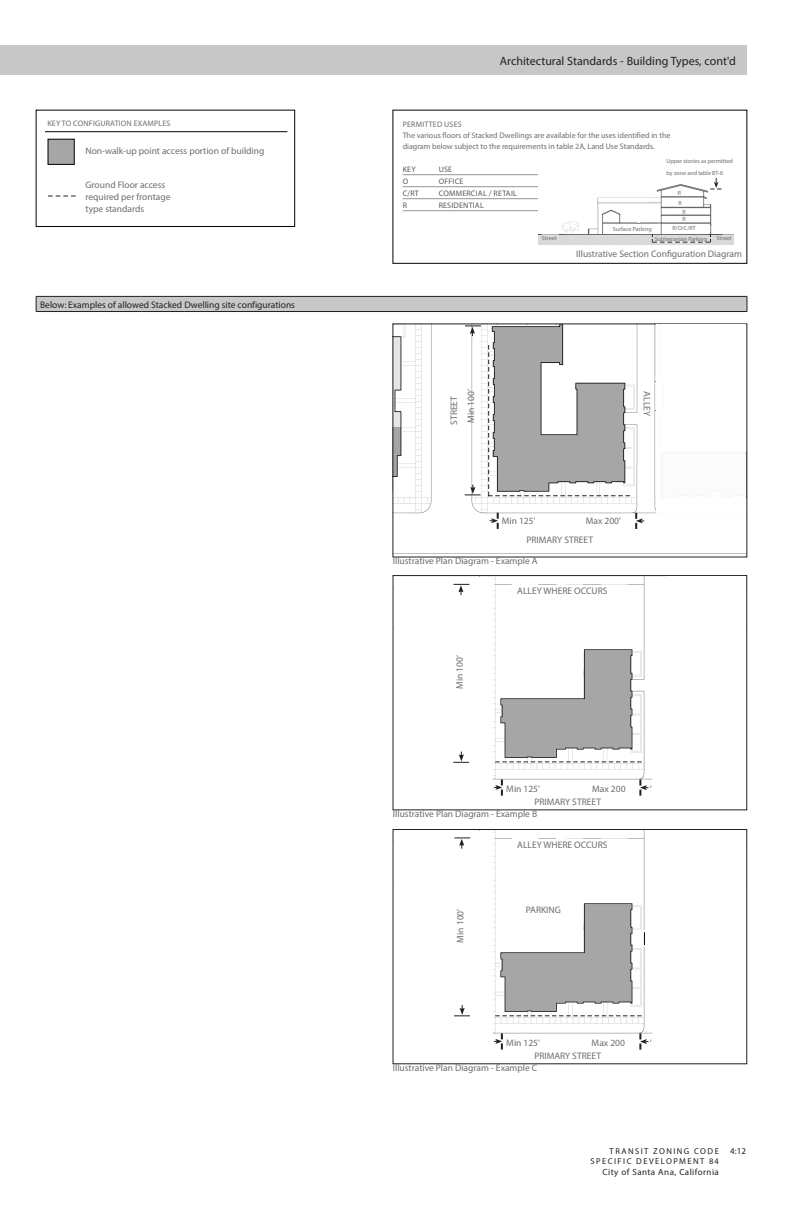
<style>
.page{position:relative;width:792px;height:1224px;background:#fff}
.page>*{position:absolute;margin:0;border:0;box-sizing:border-box;transform-origin:0 0}
.body_header{font:12px "Myriad Pro";color:#231f20}
.t1{font:9.5px/12px "Myriad Pro";color:#6c6d70}
.t2{font:9.5px "Myriad Pro";color:#231f20}
.t3{font:9px "Myriad Pro";letter-spacing:.05em;color:#231f20}
.t4{font:8.5px "Myriad Pro";letter-spacing:.17em;color:#231f20}
.t5{font:8px/11px "Myriad Pro";color:#6c6d70}
.Chart_Diagram_w_Rule{font:8px "Myriad Pro";letter-spacing:.025em;color:#59595c}
.t6{font:8px "Myriad Pro";letter-spacing:.02em;color:#6c6d70}
.Chart_Diagram_w_Rule-2{font:8px "Myriad Pro";letter-spacing:.025em;color:#57585a}
.t7{font:6px/12px "Myriad Pro";color:#6c6d70}
</style>
<div class="page">
<div style="left:0;top:45px;width:747px;height:30px;background:#c8c7c7"></div>
<div style="left:36px;top:110px;width:259px;height:117px;border:1px solid #040503"></div>
<div style="left:48px;top:139px;width:26px;height:26px;background:#a6a6a6;border:1px solid #000"></div>
<svg style="left:48px;top:196px;width:28px;height:1px"></svg>
<hr style="left:45px;top:132px;width:242px;height:1px;background:#050506">
<div style="left:36px;top:296px;width:711px;height:16px;background:#c7c8ca"></div>
<hr style="left:36px;top:296px;width:62px;height:1px;background:#231f20">
<svg style="left:36px;top:297px;width:1px;height:14px"></svg>
<hr style="left:98px;top:296px;width:44px;height:1px;background:#231f20">
<hr style="left:142px;top:296px;width:43px;height:1px;background:#231f20">
<hr style="left:185px;top:296px;width:562px;height:1px;background:#231f20">
<hr style="left:36px;top:311px;width:62px;height:1px;background:#231f20">
<hr style="left:98px;top:311px;width:44px;height:1px;background:#231f20">
<hr style="left:142px;top:311px;width:43px;height:1px;background:#231f20">
<hr style="left:185px;top:311px;width:562px;height:1px;background:#231f20">
<svg style="left:747px;top:297px;width:1px;height:14px"></svg>
<hr style="left:403px;top:175px;width:274px;height:1px;background:#939598">
<hr style="left:403px;top:187px;width:274px;height:1px;background:#939598">
<hr style="left:403px;top:199px;width:274px;height:1px;background:#939598">
<hr style="left:403px;top:211px;width:274px;height:1px;background:#939598">
<img style="left:539px;top:175px;width:194px;height:70px">
<svg style="left:710px;top:178px;width:11px;height:12px"></svg>
<svg style="left:652px;top:234px;width:59px;height:9px"></svg>
<img style="left:493px;top:577px;width:160px;height:212px">
<div style="left:393px;top:575px;width:354px;height:235px;border:1px solid #231f20"></div>
<div style="left:394px;top:577px;width:99px;height:218px;background:#fff"></div>
<div style="left:666px;top:576px;width:80px;height:232px;background:#fff"></div>
<svg style="left:494px;top:779px;width:9px;height:17px"></svg>
<svg style="left:639px;top:779px;width:9px;height:17px"></svg>
<svg style="left:495px;top:761px;width:147px;height:1px"></svg>
<img style="left:493px;top:831px;width:160px;height:211px">
<div style="left:393px;top:829px;width:354px;height:235px;border:1px solid #231f20"></div>
<div style="left:394px;top:831px;width:99px;height:218px;background:#fff"></div>
<div style="left:666px;top:830px;width:80px;height:232px;background:#fff"></div>
<svg style="left:494px;top:1033px;width:9px;height:17px"></svg>
<svg style="left:639px;top:1033px;width:9px;height:17px"></svg>
<svg style="left:495px;top:1015px;width:147px;height:1px"></svg>
<div style="left:633px;top:930px;width:11px;height:17px;background:#fff"></div>
<svg style="left:644px;top:932px;width:1px;height:13px"></svg>
<img style="left:395px;top:326px;width:350px;height:228px">
<div style="left:656px;top:324px;width:90px;height:207px;background:#fff"></div>
<svg style="left:490px;top:513px;width:9px;height:16px"></svg>
<svg style="left:635px;top:513px;width:9px;height:16px"></svg>
<svg style="left:488px;top:345px;width:142px;height:151px"></svg>
<svg style="left:465px;top:485px;width:16px;height:10px"></svg>
<svg style="left:465px;top:325px;width:16px;height:11px"></svg>
<svg style="left:453px;top:752px;width:16px;height:11px"></svg>
<svg style="left:454px;top:584px;width:15px;height:11px"></svg>
<svg style="left:454px;top:1005px;width:16px;height:11px"></svg>
<svg style="left:454px;top:837px;width:16px;height:12px"></svg>
<p class="t6" style="left:48px;top:118px;width:124px">KEY TO CONFIGURATION EXAMPLES</p>
<p class="t1" style="left:86px;top:145px;width:180px">Non-walk-up point access portion of building</p>
<p class="t1" style="left:86px;top:179px;width:87px">Ground Floor access required per frontage type standards</p>
<p class="t2" style="left:40px;top:298px;width:256px">Below: Examples of allowed Stacked Dwelling site configurations</p>
<p class="body_header" style="left:500px;top:54px;width:237px">Architectural Standards - Building Types, cont'd</p>
<p class="t6" style="left:403px;top:119px;width:60px">PERMITTED USES</p>
<p class="t5" style="left:403px;top:129px;width:269px">The various floors of Stacked Dwellings are available for the uses identified in the diagram below subject to the requirements in table 2A, Land Use Standards.</p>
<p class="Chart_Diagram_w_Rule-2" style="left:403px;top:164px;width:15px">KEY</p>
<p class="Chart_Diagram_w_Rule-2" style="left:439px;top:164px;width:15px">USE</p>
<p class="Chart_Diagram_w_Rule" style="left:403px;top:176px;width:7px">O</p>
<p class="Chart_Diagram_w_Rule" style="left:439px;top:176px;width:26px">OFFICE</p>
<p class="Chart_Diagram_w_Rule" style="left:403px;top:188px;width:18px">C/RT</p>
<p class="Chart_Diagram_w_Rule" style="left:439px;top:188px;width:80px">COMMERCIAL / RETAIL</p>
<p class="Chart_Diagram_w_Rule" style="left:403px;top:200px;width:6px">R</p>
<p class="Chart_Diagram_w_Rule" style="left:439px;top:200px;width:47px">RESIDENTIAL</p>
<p class="t7" style="left:667px;top:155px;width:68px">Upper stories as permitted by zone and table BT-6</p>
<p class="t7" style="left:678px;top:187px;width:5px">R</p>
<p class="t7" style="left:678px;top:196px;width:5px">R</p>
<p class="t7" style="left:682px;top:206px;width:5px">R</p>
<p class="t7" style="left:542px;top:231px;width:16px">Street</p>
<p class="t7" style="left:613px;top:223px;width:40px">Surface Parking</p>
<p class="t7" style="left:682px;top:213px;width:5px">R</p>
<p class="t7" style="left:672px;top:221px;width:25px">R/O/C/RT</p>
<p class="t7" style="left:655px;top:232px;width:54px">Subterranian Parking</p>
<p class="t7" style="left:717px;top:231px;width:16px">Street</p>
<p class="t1" style="left:576px;top:248px;width:167px">Illustrative Section Configuration Diagram</p>
<p class="t1" style="left:465px;top:423px;width:35px;rotate:-90deg">Min 100’</p>
<p class="t1" style="left:448px;top:425px;width:30px;rotate:-90deg">STREET</p>
<p class="t1" style="left:653px;top:391px;width:26px;rotate:90deg">ALLEY</p>
<p class="t1" style="left:502px;top:515px;width:35px">Min 125'</p>
<p class="t1" style="left:586px;top:515px;width:37px">Max 200'</p>
<p class="t1" style="left:393px;top:555px;width:147px">Illustrative Plan Diagram - Example A</p>
<p class="t1" style="left:526px;top:533px;width:68px">PRIMARY STREET</p>
<p class="t1" style="left:453px;top:689px;width:35px;rotate:-90deg">Min 100’</p>
<p class="t1" style="left:517px;top:585px;width:92px">ALLEY WHERE OCCURS</p>
<p class="t1" style="left:506px;top:782px;width:35px">Min 125'</p>
<p class="t1" style="left:592px;top:782px;width:35px">Max 200</p>
<p class="t1" style="left:650px;top:782px;width:3px">‘</p>
<p class="t1" style="left:534px;top:795px;width:68px">PRIMARY STREET</p>
<p class="t1" style="left:393px;top:808px;width:146px">Illustrative Plan Diagram - Example B</p>
<p class="t1" style="left:454px;top:943px;width:35px;rotate:-90deg">Min 100’</p>
<p class="t1" style="left:517px;top:839px;width:92px">ALLEY WHERE OCCURS</p>
<p class="t1" style="left:526px;top:904px;width:36px">PARKING</p>
<p class="t1" style="left:506px;top:1036px;width:35px">Min 125’</p>
<p class="t1" style="left:592px;top:1036px;width:35px">Max 200</p>
<p class="t1" style="left:650px;top:1036px;width:3px">‘</p>
<p class="t1" style="left:534px;top:1049px;width:68px">PRIMARY STREET</p>
<p class="t1" style="left:393px;top:1062px;width:146px">Illustrative Plan Diagram - Example C</p>
<p class="t4" style="left:610px;top:1145px;width:111px">TRANSIT ZONING CODE</p>
<p class="t3" style="left:730px;top:1145px;width:17px">4:12</p>
<p class="t4" style="left:591px;top:1156px;width:130px">SPECIFIC DEVELOPMENT 84</p>
<p class="t3" style="left:602px;top:1166px;width:118px">City of Santa Ana, California</p>
</div>
